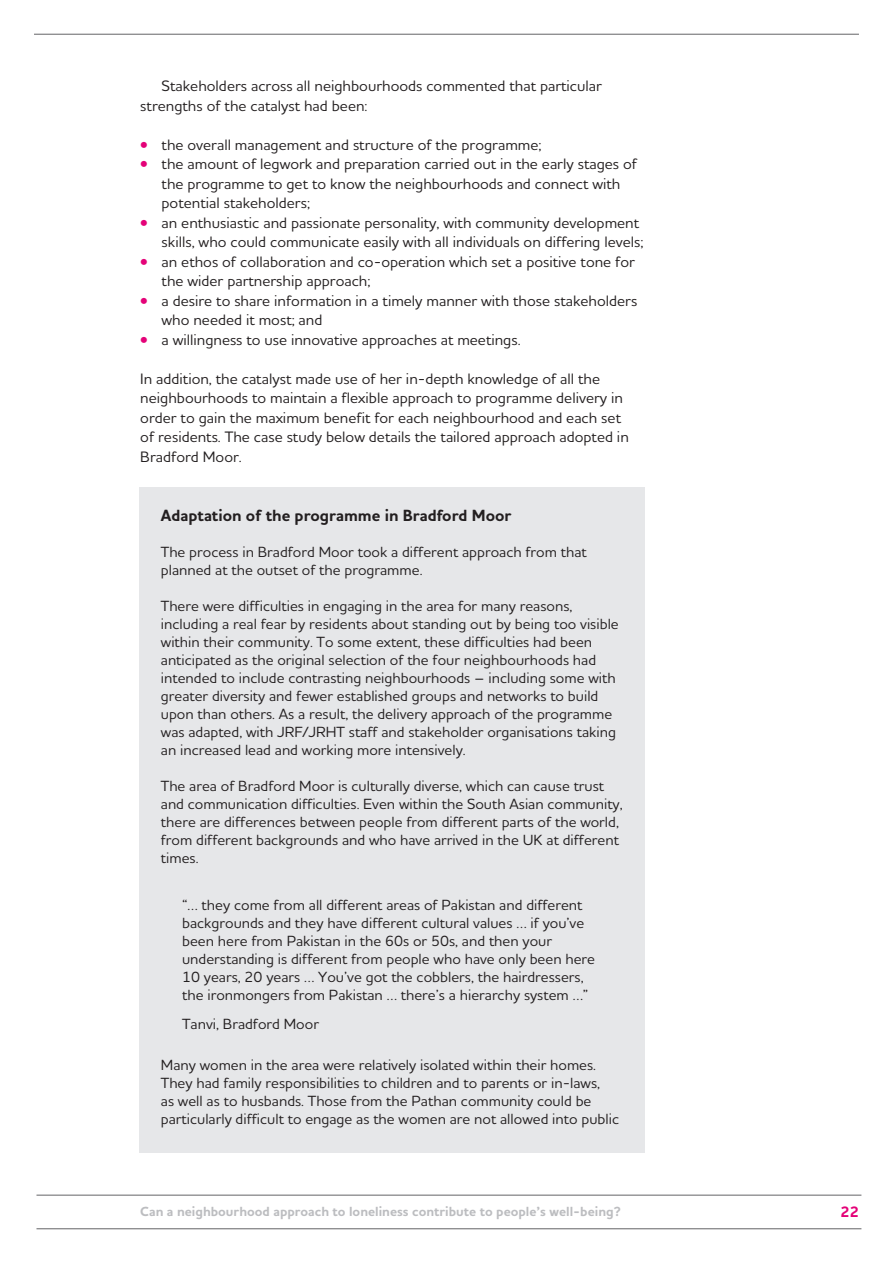
<style>
.page{position:relative;width:893px;height:1263px;background:#fff}
.page>*{position:absolute;margin:0;border:0;box-sizing:border-box;transform-origin:0 0}
.Box_heading{font:700 16.5px "Houschka Alt Pro";color:#231f20}
.Bullets{font:500 15.3px/19.5px "Houschka Alt Pro";color:#231f20}
.Full_out{font:500 15.3px/19.5px "Houschka Alt Pro";color:#231f20}
.Body{font:500 15.3px/19.5px "Houschka Alt Pro";color:#231f20}
.Bullets_last{font:500 15.3px "Houschka Alt Pro";color:#231f20}
.Bullets_first{font:500 15.3px "Houschka Alt Pro";color:#231f20}
.t1{font:700 15.3px "Houschka Alt Pro";color:#e40278}
.Box_text{font:500 15px/18px "Houschka Alt Pro";color:#231f20}
.Extract_in_box{font:500 15px/18px "Houschka Alt Pro";color:#231f20}
.Extract_in_box_spa{font:500 15px "Houschka Alt Pro";color:#231f20}
.t2{font:700 13.5px "Houschka Alt Pro";color:#bcbdc0}
.s1{font-weight:700;font-size:15px;color:#e40278}
</style>
<div class="page">
<hr style="left:34px;top:34px;width:825px;height:1px;background:#636366">
<hr style="left:36px;top:1195px;width:825px;height:1px;background:#636366">
<hr style="left:36px;top:1228px;width:825px;height:1px;background:#636366">
<div style="left:140px;top:488px;width:505px;height:665px;background:#e6e7e9"></div>
<p class="Body" style="left:140px;top:76px;width:463px;text-indent:21px">Stakeholders across all neighbourhoods commented that particular strengths of the catalyst had been:</p>
<p class="Bullets_first" style="left:140px;top:135px;width:403px"><span class="s1">•</span> the overall management and structure of the programme;</p>
<p class="Bullets" style="left:162px;top:154px;width:477px;text-indent:-21px"><span class="s1">•</span> the amount of legwork and preparation carried out in the early stages of the programme to get to know the neighbourhoods and connect with potential stakeholders;</p>
<p class="Bullets" style="left:140px;top:213px;width:505px;text-align:right"><span class="s1">•</span> an enthusiastic and passionate personality, with community development skills, who could communicate easily with all individuals on differing levels;</p>
<p class="Bullets" style="left:162px;top:252px;width:475px;text-indent:-21px"><span class="s1">•</span> an ethos of collaboration and co-operation which set a positive tone for the wider partnership approach;</p>
<p class="Bullets" style="left:162px;top:291px;width:477px;text-indent:-21px"><span class="s1">•</span> a desire to share information in a timely manner with those stakeholders who needed it most; and</p>
<p class="Bullets_last" style="left:140px;top:330px;width:382px"><span class="s1">•</span> a willingness to use innovative approaches at meetings.</p>
<p class="Full_out" style="left:140px;top:369px;width:490px">In addition, the catalyst made use of her in-depth knowledge of all the neighbourhoods to maintain a flexible approach to programme delivery in order to gain the maximum benefit for each neighbourhood and each set of residents. The case study below details the tailored approach adopted in Bradford Moor.</p>
<p class="Box_heading" style="left:161px;top:505px;width:352px">Adaptation of the programme in Bradford Moor</p>
<p class="Box_text" style="left:161px;top:543px;width:427px">The process in Bradford Moor took a different approach from that planned at the outset of the programme.</p>
<p class="Box_text" style="left:161px;top:597px;width:459px">There were difficulties in engaging in the area for many reasons, including a real fear by residents about standing out by being too visible within their community. To some extent, these difficulties had been anticipated as the original selection of the four neighbourhoods had intended to include contrasting neighbourhoods – including some with greater diversity and fewer established groups and networks to build upon than others. As a result, the delivery approach of the programme was adapted, with JRF/JRHT staff and stakeholder organisations taking an increased lead and working more intensively.</p>
<p class="Box_text" style="left:161px;top:777px;width:463px">The area of Bradford Moor is culturally diverse, which can cause trust and communication difficulties. Even within the South Asian community, there are differences between people from different parts of the world, from different backgrounds and who have arrived in the UK at different times.</p>
<p class="Extract_in_box" style="left:182px;top:896px;width:414px">“… they come from all different areas of Pakistan and different backgrounds and they have different cultural values … if you’ve been here from Pakistan in the 60s or 50s, and then your understanding is different from people who have only been here 10 years, 20 years … You’ve got the cobblers, the hairdressers, the ironmongers from Pakistan … there’s a hierarchy system …”</p>
<p class="Extract_in_box_spa" style="left:182px;top:1015px;width:138px">Tanvi, Bradford Moor</p>
<p class="Box_text" style="left:161px;top:1055px;width:460px">Many women in the area were relatively isolated within their homes.<br>They had family responsibilities to children and to parents or in-laws,<br>as well as to husbands. Those from the Pathan community could be particularly difficult to engage as the women are not allowed into public</p>
<p class="t2" style="left:140px;top:1203px;width:482px">Can a neighbourhood approach to loneliness contribute to people’s well-being?</p>
<p class="t1" style="left:840px;top:1202px;width:20px">22</p>
</div>
